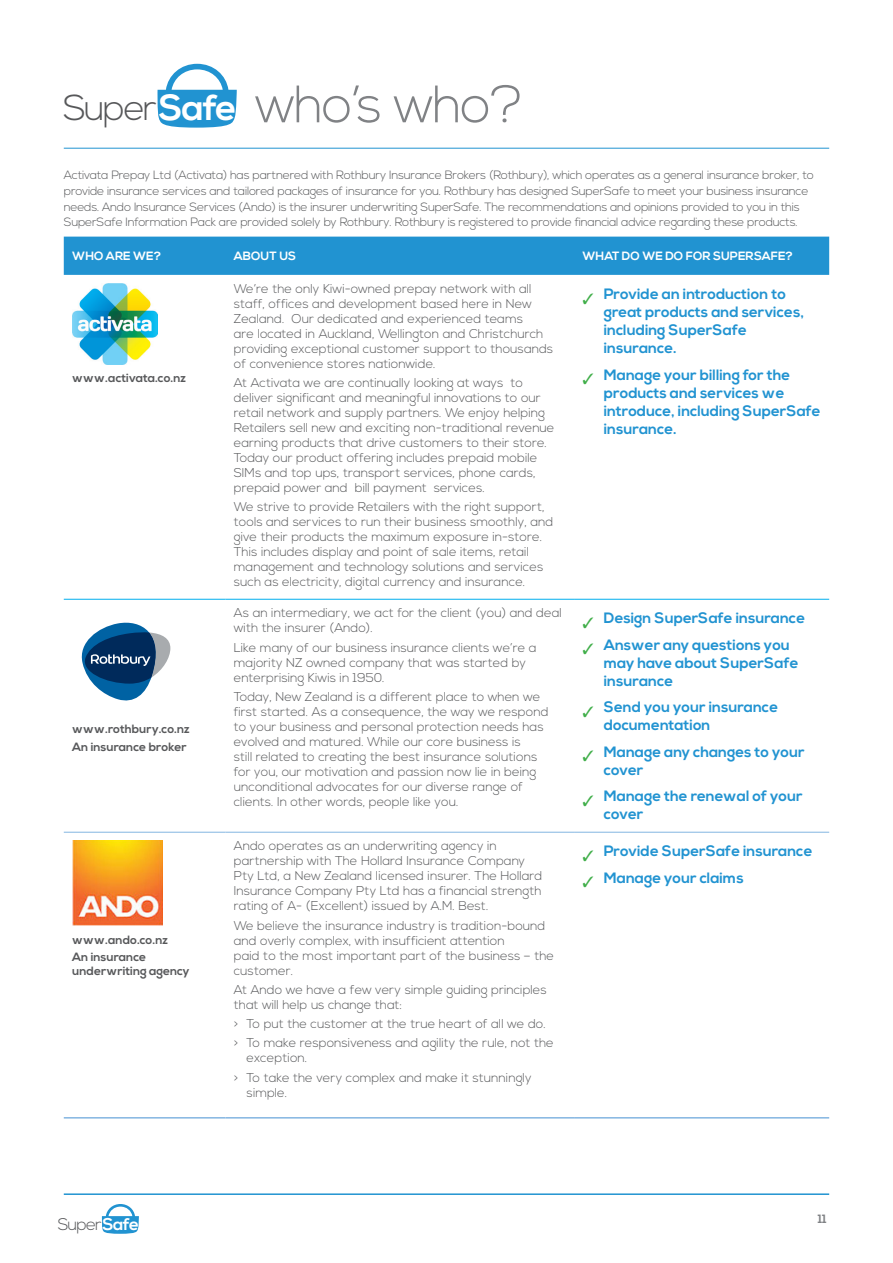
<style>
.page{position:relative;width:893px;height:1263px;background:#fff}
.page>*{position:absolute;margin:0;border:0;box-sizing:border-box;transform-origin:0 0}
.t1{font:300 52.5px "Nexa";letter-spacing:-.03em;color:#808285}
.t2{font:300 36px "Nexa";letter-spacing:-.055em;color:#57585a}
.t3{font:300 16.8px "Nexa";letter-spacing:-.055em;color:#57585a}
.Body_Text_8pt_Light{font:700 15px/18px "Nexa";color:#2193d1}
.Body_Text_8pt_Light-2{font:300 12.75px/15px "Nexa";color:#57585a}
.Body_Text_8pt_Light-3{font:300 12px/15.8px "Nexa";letter-spacing:-.02em;color:#57585a}
.Subhead_8pt_Bold{font:700 12px/13.5px "Nexa";color:#57585a}
.Body_Text_8pt_Light-4{font:700 12px "Nexa";color:#fff}
.t4{font:700 12px "Nexa";color:#808285}
.s1{font-weight:700;color:#fff}
.s2{color:#40ae49}
</style>
<div class="page">
<svg style="left:102px;top:1204px;width:37px;height:30px"></svg>
<hr style="left:64px;top:1193px;width:765px;height:2px;background:#2193d1">
<svg style="left:157px;top:64px;width:80px;height:64px"></svg>
<hr style="left:64px;top:148px;width:765px;height:1px;background:#2193d1">
<div style="left:64px;top:237px;width:765px;height:38px;background:#2193d1"></div>
<hr style="left:64px;top:832px;width:161px;height:1px;background:#83b5e1">
<hr style="left:225px;top:832px;width:349px;height:1px;background:#83b5e1">
<hr style="left:574px;top:832px;width:255px;height:1px;background:#83b5e1">
<hr style="left:64px;top:599px;width:161px;height:1px;background:#00aeef">
<hr style="left:225px;top:599px;width:349px;height:1px;background:#00aeef">
<hr style="left:574px;top:599px;width:255px;height:1px;background:#00aeef">
<hr style="left:64px;top:1117px;width:161px;height:1px;background:#83b5e1">
<hr style="left:225px;top:1117px;width:349px;height:1px;background:#83b5e1">
<hr style="left:574px;top:1117px;width:255px;height:1px;background:#83b5e1">
<img style="left:72px;top:283px;width:86px;height:81px">
<svg style="left:81px;top:622px;width:89px;height:79px"></svg>
<img style="left:72px;top:841px;width:91px;height:85px">
<p class="t2" style="left:63px;top:87px;width:175px">Super<span class="s1">Safe</span></p>
<p class="t1" style="left:255px;top:74px;width:270px">who’s who?</p>
<p class="Body_Text_8pt_Light-3" style="left:64px;top:168px;width:752px">Activata Prepay Ltd (Activata) has partnered with Rothbury Insurance Brokers (Rothbury), which operates as a general insurance broker, to provide insurance services and tailored packages of insurance for you. Rothbury has designed SuperSafe to meet your business insurance needs. Ando Insurance Services (Ando) is the insurer underwriting SuperSafe. The recommendations and opinions provided to you in this SuperSafe Information Pack are provided solely by Rothbury. Rothbury is registered to provide financial advice regarding these products.</p>
<p class="Body_Text_8pt_Light-4" style="left:72px;top:249px;width:90px">WHO ARE WE?</p>
<p class="Body_Text_8pt_Light-4" style="left:234px;top:249px;width:64px">ABOUT US</p>
<p class="Body_Text_8pt_Light-4" style="left:583px;top:249px;width:212px">WHAT DO WE DO FOR SUPERSAFE?</p>
<p class="Subhead_8pt_Bold" style="left:72px;top:372px;width:115px">www.activata.co.nz</p>
<p class="Subhead_8pt_Bold" style="left:72px;top:723px;width:119px">www.rothbury.co.nz</p>
<p class="Subhead_8pt_Bold" style="left:72px;top:740px;width:116px">An insurance broker</p>
<p class="Subhead_8pt_Bold" style="left:72px;top:933px;width:97px">www.ando.co.nz</p>
<p class="Subhead_8pt_Bold" style="left:72px;top:951px;width:119px">An insurance underwriting agency</p>
<p class="Body_Text_8pt_Light-2" style="left:234px;top:282px;width:321px">We’re the only Kiwi-owned prepay network with all staff, offices and development based here in New Zealand. Our dedicated and experienced teams<br>are located in Auckland, Wellington and Christchurch providing exceptional customer support to thousands of convenience stores nationwide.</p>
<p class="Body_Text_8pt_Light-2" style="left:234px;top:376px;width:322px">At Activata we are continually looking at ways to deliver significant and meaningful innovations to our retail network and supply partners. We enjoy helping Retailers sell new and exciting non-traditional revenue earning products that drive customers to their store.<br>Today our product offering includes prepaid mobile SIMs and top ups, transport services, phone cards, prepaid power and bill payment services.</p>
<p class="Body_Text_8pt_Light-2" style="left:234px;top:500px;width:321px">We strive to provide Retailers with the right support, tools and services to run their business smoothly, and give their products the maximum exposure in-store.<br>This includes display and point of sale items, retail management and technology solutions and services such as electricity, digital currency and insurance.</p>
<p class="Body_Text_8pt_Light-2" style="left:234px;top:606px;width:329px">As an intermediary, we act for the client (you) and deal with the insurer (Ando).</p>
<p class="Body_Text_8pt_Light-2" style="left:234px;top:640px;width:304px">Like many of our business insurance clients we’re a majority NZ owned company that was started by enterprising Kiwis in 1950.</p>
<p class="Body_Text_8pt_Light-2" style="left:234px;top:689px;width:316px">Today, New Zealand is a different place to when we first started. As a consequence, the way we respond to your business and personal protection needs has evolved and matured. While our core business is<br>still related to creating the best insurance solutions for you, our motivation and passion now lie in being unconditional advocates for our diverse range of clients. In other words, people like you.</p>
<p class="Body_Text_8pt_Light-2" style="left:234px;top:839px;width:310px">Ando operates as an underwriting agency in partnership with The Hollard Insurance Company Pty Ltd, a New Zealand licensed insurer. The Hollard Insurance Company Pty Ltd has a financial strength rating of A- (Excellent) issued by A.M. Best.</p>
<p class="Body_Text_8pt_Light-2" style="left:234px;top:918px;width:322px">We believe the insurance industry is tradition-bound and overly complex, with insufficient attention<br>paid to the most important part of the business – the customer.</p>
<p class="Body_Text_8pt_Light-2" style="left:234px;top:982px;width:315px">At Ando we have a few very simple guiding principles that will help us change that:</p>
<p class="Body_Text_8pt_Light-2" style="left:234px;top:1017px;width:313px">&gt; To put the customer at the true heart of all we do.</p>
<p class="Body_Text_8pt_Light-2" style="left:247px;top:1036px;width:309px;text-indent:-13px">&gt; To make responsiveness and agility the rule, not the exception.</p>
<p class="Body_Text_8pt_Light-2" style="left:247px;top:1070px;width:287px;text-indent:-13px">&gt; To take the very complex and make it stunningly simple.</p>
<p class="Body_Text_8pt_Light" style="left:604px;top:285px;width:202px;text-indent:-21px"><span class="s2">✓</span> Provide an introduction to great products and services, including SuperSafe insurance.</p>
<p class="Body_Text_8pt_Light" style="left:604px;top:366px;width:218px;text-indent:-21px"><span class="s2">✓</span> Manage your billing for the products and services we introduce, including SuperSafe insurance.</p>
<p class="Body_Text_8pt_Light" style="left:583px;top:610px;width:224px"><span class="s2">✓</span> Design SuperSafe insurance</p>
<p class="Body_Text_8pt_Light" style="left:604px;top:636px;width:196px;text-indent:-21px"><span class="s2">✓</span> Answer any questions you may have about SuperSafe insurance</p>
<p class="Body_Text_8pt_Light" style="left:604px;top:699px;width:176px;text-indent:-21px"><span class="s2">✓</span> Send you your insurance documentation</p>
<p class="Body_Text_8pt_Light" style="left:604px;top:743px;width:202px;text-indent:-21px"><span class="s2">✓</span> Manage any changes to your cover</p>
<p class="Body_Text_8pt_Light" style="left:604px;top:788px;width:200px;text-indent:-21px"><span class="s2">✓</span> Manage the renewal of your cover</p>
<p class="Body_Text_8pt_Light" style="left:583px;top:843px;width:231px"><span class="s2">✓</span> Provide SuperSafe insurance</p>
<p class="Body_Text_8pt_Light" style="left:583px;top:869px;width:163px"><span class="s2">✓</span> Manage your claims</p>
<h3 class="t3" style="left:58px;top:1215px;width:82px">Super<span class="s1">Safe</span></h3>
<p class="t4" style="left:818px;top:1211px;width:10px">11</p>
</div>
